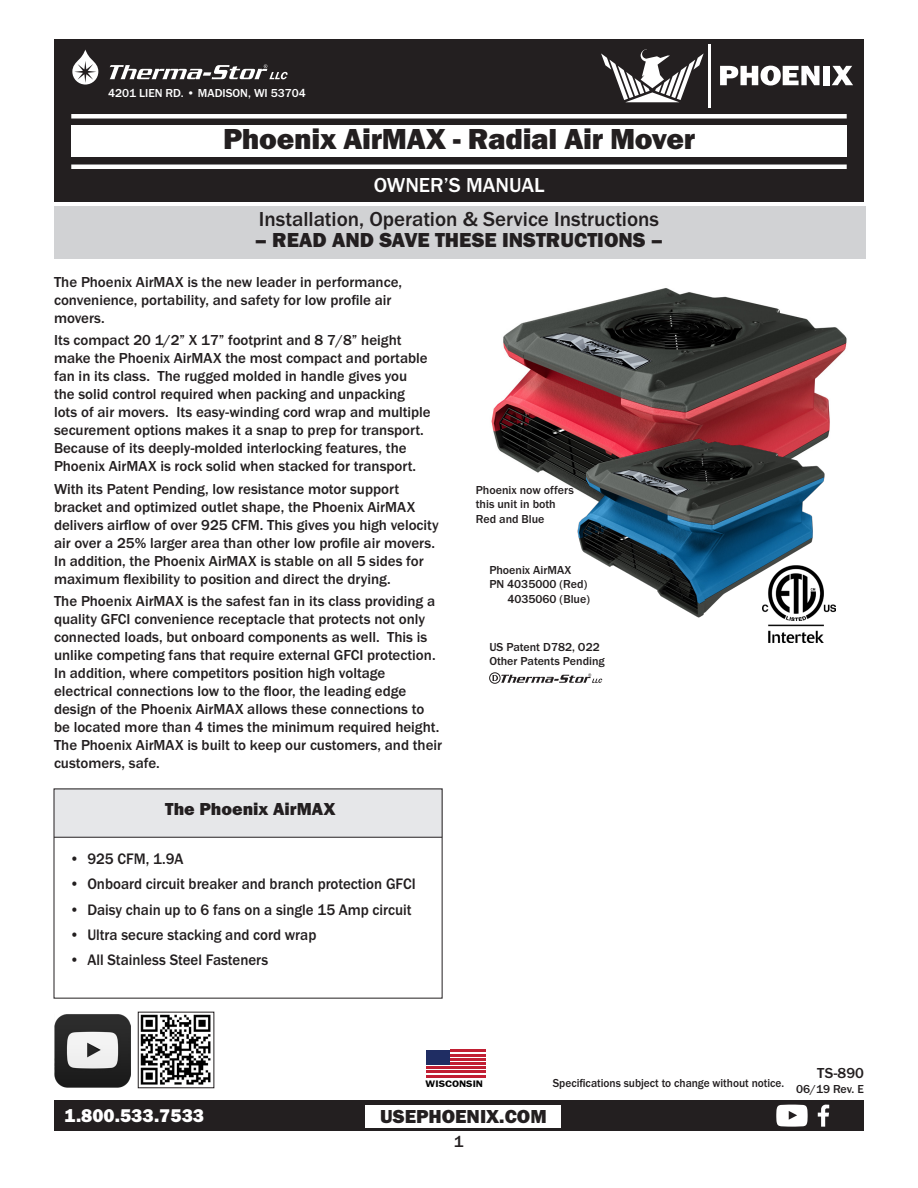
<style>
.page{position:relative;width:918px;height:1188px;background:#fff}
.page>*{position:absolute;margin:0;border:0;box-sizing:border-box;transform-origin:0 0}
.t1{font:30px "Franklin Gothic URW Hea";letter-spacing:-.01em;color:#231f20}
.t2{font:500 21px "Franklin Gothic URW";color:#231f20}
.t3{font:21px "Franklin Gothic URW Hea";color:#231f20}
.t4{font:500 21px "Franklin Gothic URW";color:#fff}
.t5{font:19.5px "Franklin Gothic URW Hea";color:#231f20}
.t6{font:19.05px "Franklin Gothic URW Hea";color:#fff}
.TofC_tabbed_text{font:18px "Franklin Gothic URW Hea";color:#231f20}
.t7{font:500 16.5px "Franklin Gothic URW";color:#231f20}
.tabbed_text{font:500 15.75px "Franklin Gothic URW";color:#231f20;scale:.95 1}
.body_text{font:500 15px/18px "Franklin Gothic URW";color:#231f20}
.Bold_14_pt_subheads{font:500 15px "Franklin Gothic URW";color:#231f20}
.Figure__text{font:500 12px/14.4px "Franklin Gothic URW";color:#231f20}
.front_page_body_text{font:500 12px "Franklin Gothic URW";color:#231f20;scale:.95 1}
.body_text-2{font:500 12px "Franklin Gothic URW";color:#fff}
.Bold_14_pt_subheads-2{font:500 12px "Franklin Gothic URW";letter-spacing:-.005em;color:#231f20}
.t8{font:9.75px "Franklin Gothic URW Dem";color:#000;scale:1.14 1}
</style>
<div class="page">
<div style="left:54px;top:1100px;width:810px;height:31px;background:#231f20"></div>
<svg style="left:818px;top:1104px;width:11px;height:23px"></svg>
<svg style="left:776px;top:1105px;width:32px;height:22px"></svg>
<div style="left:366px;top:1105px;width:195px;height:22px;background:#fff"></div>
<div style="left:54px;top:788px;width:388px;height:49px;background:#e6e7e9"></div>
<hr style="left:54px;top:837px;width:388px;height:1px;background:#231f20">
<img style="left:768px;top:624px;width:56px;height:19px">
<img style="left:491px;top:288px;width:356px;height:196px">
<div style="left:489px;top:673px;width:11px;height:11px;border:1px solid #231f20;border-radius:50%"></div>
<svg style="left:493px;top:673px;width:109px;height:10px"></svg>
<img style="left:567px;top:429px;width:268px;height:192px">
<img style="left:54px;top:1014px;width:77px;height:74px">
<img style="left:140px;top:1014px;width:71px;height:71px">
<div style="left:54px;top:206px;width:812px;height:52px;background:#d1d2d4"></div>
<div style="left:54px;top:39px;width:810px;height:163px;background:#231f20"></div>
<svg style="left:72px;top:50px;width:26px;height:35px"></svg>
<svg style="left:110px;top:64px;width:178px;height:15px"></svg>
<div style="left:71px;top:126px;width:776px;height:31px;background:#fff"></div>
<div style="left:71px;top:114px;width:776px;height:5px;background:#fff"></div>
<hr style="left:71px;top:165px;width:776px;height:4px;background:#fff">
<hr style="left:450px;top:1050px;width:36px;height:2px;background:#c11f33">
<hr style="left:450px;top:1054px;width:36px;height:2px;background:#c11f33">
<hr style="left:450px;top:1058px;width:36px;height:2px;background:#c11f33">
<hr style="left:450px;top:1062px;width:36px;height:2px;background:#c11f33">
<hr style="left:426px;top:1066px;width:60px;height:3px;background:#c11f33">
<hr style="left:426px;top:1071px;width:60px;height:2px;background:#c11f33">
<hr style="left:426px;top:1075px;width:60px;height:3px;background:#c11f33">
<div style="left:426px;top:1050px;width:24px;height:14px;background:#1f2d63"></div>
<hr style="left:708px;top:44px;width:3px;height:63px;background:#fff">
<svg style="left:720px;top:66px;width:100px;height:20px"></svg>
<div style="left:823px;top:66px;width:6px;height:19px;background:#fff"></div>
<svg style="left:832px;top:66px;width:21px;height:19px"></svg>
<svg style="left:601px;top:49px;width:103px;height:53px"></svg>
<p class="body_text-2" style="left:108px;top:86px;width:199px">4201 LIEN RD. • MADISON, WI 53704</p>
<p class="t1" style="left:223px;top:120px;width:474px">Phoenix AirMAX - Radial Air Mover</p>
<p class="t4" style="left:374px;top:172px;width:172px">OWNER’S MANUAL</p>
<p class="t2" style="left:259px;top:206px;width:402px">Installation, Operation &amp; Service Instructions</p>
<p class="t3" style="left:255px;top:227px;width:410px">– READ AND SAVE THESE INSTRUCTIONS –</p>
<p class="body_text" style="left:54px;top:273px;width:350px">The Phoenix AirMAX is the new leader in performance, convenience, portability, and safety for low profile air movers.</p>
<p class="body_text" style="left:54px;top:331px;width:378px">Its compact 20 1/2” X 17” footprint and 8 7/8” height make the Phoenix AirMAX the most compact and portable fan in its class. The rugged molded in handle gives you the solid control required when packing and unpacking lots of air movers. Its easy-winding cord wrap and multiple securement options makes it a snap to prep for transport.<br>Because of its deeply-molded interlocking features, the Phoenix AirMAX is rock solid when stacked for transport.</p>
<p class="body_text" style="left:54px;top:480px;width:386px">With its Patent Pending, low resistance motor support bracket and optimized outlet shape, the Phoenix AirMAX delivers airflow of over 925 CFM. This gives you high velocity air over a 25% larger area than other low profile air movers.<br>In addition, the Phoenix AirMAX is stable on all 5 sides for maximum flexibility to position and direct the drying.</p>
<p class="body_text" style="left:54px;top:592px;width:390px">The Phoenix AirMAX is the safest fan in its class providing a quality GFCI convenience receptacle that protects not only connected loads, but onboard components as well. This is unlike competing fans that require external GFCI protection.<br>In addition, where competitors position high voltage electrical connections low to the floor, the leading edge design of the Phoenix AirMAX allows these connections to be located more than 4 times the minimum required height.<br>The Phoenix AirMAX is built to keep our customers, and their customers, safe.</p>
<p class="TofC_tabbed_text" style="left:165px;top:797px;width:172px">The Phoenix AirMAX</p>
<p class="tabbed_text" style="left:69px;top:849px;width:122px">• 925 CFM, 1.9A</p>
<p class="tabbed_text" style="left:69px;top:874px;width:366px">• Onboard circuit breaker and branch protection GFCI</p>
<p class="tabbed_text" style="left:69px;top:900px;width:362px">• Daisy chain up to 6 fans on a single 15 Amp circuit</p>
<p class="tabbed_text" style="left:69px;top:925px;width:262px">• Ultra secure stacking and cord wrap</p>
<p class="tabbed_text" style="left:69px;top:950px;width:211px">• All Stainless Steel Fasteners</p>
<p class="Figure__text" style="left:476px;top:483px;width:99px">Phoenix now offers this unit in both<br>Red and Blue</p>
<p class="Figure__text" style="left:489px;top:563px;width:84px">Phoenix AirMAX</p>
<p class="Figure__text" style="left:489px;top:577px;width:99px">PN 4035000 (Red)</p>
<p class="Figure__text" style="left:507px;top:591px;width:84px">4035060 (Blue)</p>
<p class="Figure__text" style="left:489px;top:639px;width:112px">US Patent D782, O22</p>
<p class="Figure__text" style="left:489px;top:654px;width:117px">Other Patents Pending</p>
<p class="t8" style="left:426px;top:1078px;width:52px">WISCONSIN</p>
<p class="front_page_body_text" style="left:553px;top:1076px;width:245px">Specifications subject to change without notice.</p>
<p class="t6" style="left:64px;top:1103px;width:141px">1.800.533.7533</p>
<h3 class="t5" style="left:380px;top:1104px;width:168px">USEPHOENIX.COM</h3>
<p class="t7" style="left:454px;top:1131px;width:11px">1</p>
<p class="Bold_14_pt_subheads" style="left:817px;top:1064px;width:48px">TS-890</p>
<p class="Bold_14_pt_subheads-2" style="left:796px;top:1081px;width:69px">06/19 Rev. E</p>
</div>
